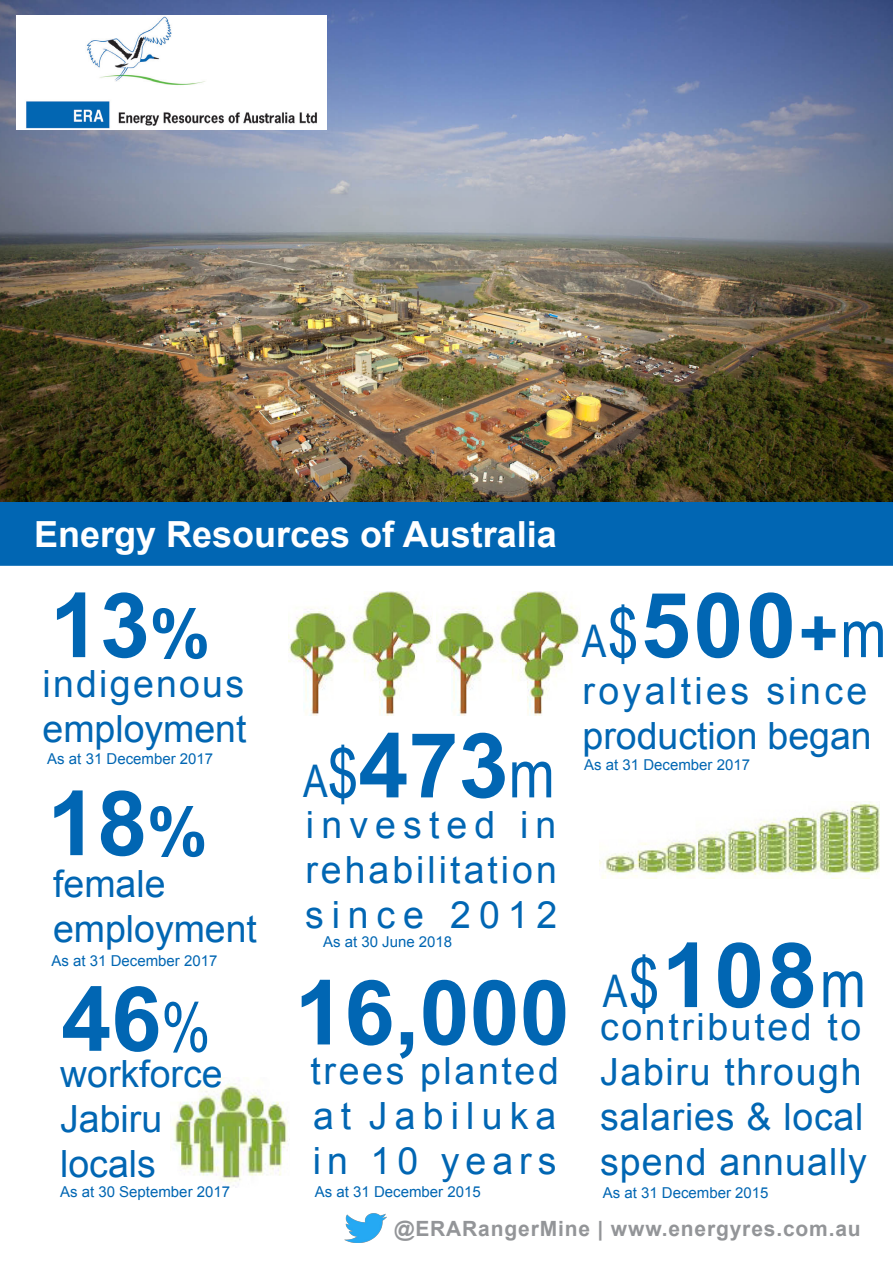
<style>
.page{position:relative;width:893px;height:1263px;background:#fff}
.page>*{position:absolute;margin:0;border:0;box-sizing:border-box;transform-origin:0 0}
.t1{font:700 90px "Arial";color:#0166b3}
.t2{font:37.5px/45px "Arial";letter-spacing:.045em;color:#0166b3;text-align:justify}
.t3{font:37.5px/45px "Arial";color:#0166b3}
.t4{font:700 36px "Arial";color:#fff}
.t5{font:700 21px "Arial";letter-spacing:.04em;color:#939598}
.t6{font:15px "Arial";color:#0166b3}
.s1{font-size:67.5px}
.s2{font-family:"Arial Narrow";font-weight:400;font-size:67.5px}
.s3{font-family:"Arial Narrow";font-weight:400;font-size:45px}
</style>
<div class="page">
<img style="left:0;top:0;width:893px;height:502px">
<img style="left:17px;top:16px;width:309px;height:113px">
<div style="left:1px;top:503px;width:891px;height:62px;background:#0166b3"></div>
<div style="left:0;top:502px;width:893px;height:64px;border:2px solid #0166b3"></div>
<img style="left:344px;top:1213px;width:43px;height:30px">
<img style="left:599px;top:802px;width:280px;height:76px">
<img style="left:170px;top:1078px;width:120px;height:110px">
<img style="left:288px;top:592px;width:145px;height:123px">
<img style="left:437px;top:592px;width:144px;height:123px">
<p class="t4" style="left:34px;top:510px;width:524px">Energy Resources of Australia</p>
<p class="t1" style="left:50px;top:565px;width:162px">13<span class="s1">%</span></p>
<p class="t2" style="left:43px;top:661px;width:205px">indigenous employment</p>
<p class="t6" style="left:47px;top:749px;width:167px">As at 31 December 2017</p>
<p class="t1" style="left:47px;top:763px;width:162px">18<span class="s1">%</span></p>
<p class="t3" style="left:53px;top:862px;width:205px">female employment</p>
<p class="t6" style="left:51px;top:950px;width:167px">As at 31 December 2017</p>
<p class="t1" style="left:61px;top:959px;width:151px">46<span class="s2">%</span></p>
<p class="t3" style="left:60px;top:1052px;width:164px">workforce<br>Jabiru locals</p>
<p class="t1" style="left:303px;top:706px;width:253px"><span class="s3">A</span><span class="s2">$</span>473<span class="s2">m</span></p>
<p class="t2" style="left:305px;top:803px;width:254px">invested in rehabilitation since 2012</p>
<p class="t6" style="left:323px;top:932px;width:131px">As at 30 June 2018</p>
<p class="t1" style="left:295px;top:953px;width:277px">16,000</p>
<p class="t2" style="left:311px;top:1048px;width:250px">trees planted at Jabiluka in 10 years</p>
<p class="t1" style="left:582px;top:565px;width:306px"><span class="s3">A</span><span class="s2">$</span>500<span class="s1">+</span><span class="s2">m</span></p>
<p class="t3" style="left:582px;top:669px;width:291px">royalties since production began</p>
<p class="t6" style="left:584px;top:755px;width:167px">As at 31 December 2017</p>
<p class="t1" style="left:603px;top:915px;width:265px"><span class="s3">A</span><span class="s2">$</span>108<span class="s2">m</span></p>
<p class="t2" style="left:600px;top:1004px;width:268px;text-align:left">contributed to<br>Jabiru through salaries &amp; local spend annually</p>
<p class="t6" style="left:60px;top:1182px;width:172px">As at 30 September 2017</p>
<p class="t6" style="left:315px;top:1182px;width:167px">As at 31 December 2015</p>
<p class="t6" style="left:603px;top:1183px;width:167px">As at 31 December 2015</p>
<p class="t5" style="left:394px;top:1214px;width:468px">@ERARangerMine | www.energyres.com.au</p>
</div>
